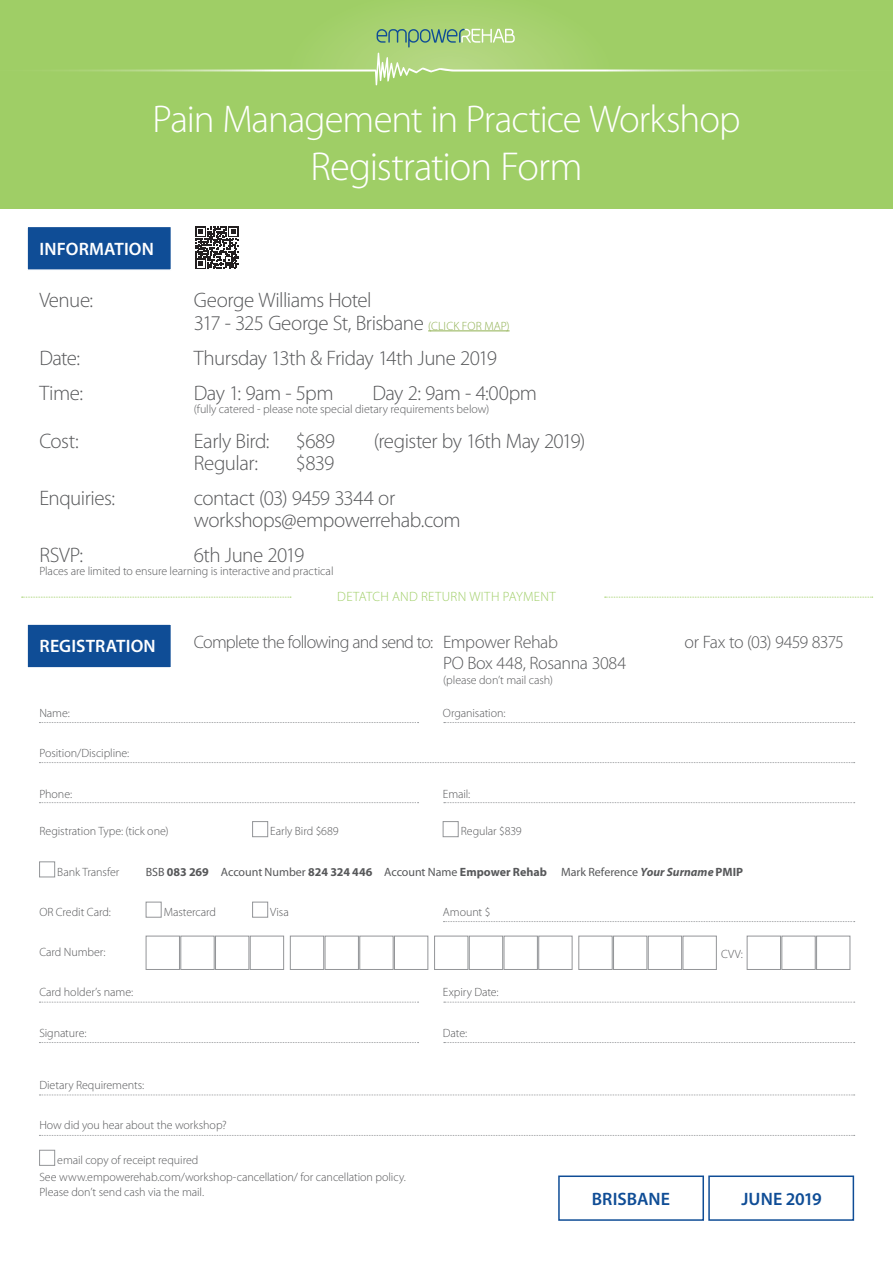
<style>
.page{position:relative;width:893px;height:1263px;background:#fff}
.page>*{position:absolute;margin:0;border:0;box-sizing:border-box;transform-origin:0 0}
.t1{font:300 40.5px "Myriad Pro";letter-spacing:-.025em;color:#fff}
.t2{font:300 38.85px "Myriad Pro";letter-spacing:-.025em;color:#fff}
.t3{font:300 21px/22.2px "Myriad Pro";letter-spacing:-.025em;color:#57585a}
.t4{font:300 18px "Myriad Pro";letter-spacing:-.035em;color:#57585a}
.t5{font:600 18px "Myriad Pro";letter-spacing:.01em;color:#fff}
.t6{font:600 18px "Myriad Pro";letter-spacing:.005em;color:#0f4d96}
.t7{font:300 13.5px "Myriad Pro";letter-spacing:.02em;color:#9fce66}
.t8{font:300 12px/14.4px "Myriad Pro";letter-spacing:-.005em;color:#57585a}
.t9{font:12px "Myriad Pro";letter-spacing:-.005em;color:#57585a}
.s1{font-size:12px;color:#8fb051}
.s2{font-weight:700}
.s3{font-weight:700;font-style:italic}
</style>
<div class="page">
<div style="left:0;top:49px;width:893px;height:159px;background:#9fce66"></div>
<svg style="left:0;top:0;width:893px;height:29px;background:#a0ce67"></svg>
<svg style="left:0;top:29px;width:893px;height:57px"></svg>
<hr style="left:428px;top:331px;width:82px;height:1px;background:#8fb051">
<div style="left:26px;top:226px;width:146px;height:45px;background:#0f4d96;border:2px solid #fff"></div>
<div style="left:558px;top:1175px;width:146px;height:46px;background:#fff;border:2px solid #0f4d96"></div>
<div style="left:708px;top:1175px;width:146px;height:46px;background:#fff;border:2px solid #0f4d96"></div>
<svg style="left:605px;top:597px;width:268px;height:1px"></svg>
<svg style="left:22px;top:597px;width:269px;height:1px"></svg>
<svg style="left:196px;top:226px;width:42px;height:43px"></svg>
<div style="left:26px;top:623px;width:146px;height:46px;background:#0f4d96;border:2px solid #fff"></div>
<div style="left:252px;top:821px;width:16px;height:16px;border:1px solid #939598"></div>
<div style="left:443px;top:821px;width:15px;height:16px;border:1px solid #939598"></div>
<div style="left:39px;top:862px;width:16px;height:15px;border:1px solid #939598"></div>
<div style="left:146px;top:902px;width:15px;height:15px;border:1px solid #939598"></div>
<div style="left:252px;top:902px;width:16px;height:15px;border:1px solid #939598"></div>
<div style="left:146px;top:936px;width:34px;height:34px;border:1px solid #939598"></div>
<div style="left:181px;top:936px;width:33px;height:34px;border:1px solid #939598"></div>
<div style="left:215px;top:936px;width:34px;height:34px;border:1px solid #939598"></div>
<div style="left:250px;top:936px;width:34px;height:34px;border:1px solid #939598"></div>
<div style="left:290px;top:936px;width:34px;height:34px;border:1px solid #939598"></div>
<div style="left:325px;top:936px;width:34px;height:34px;border:1px solid #939598"></div>
<div style="left:360px;top:936px;width:33px;height:34px;border:1px solid #939598"></div>
<div style="left:394px;top:936px;width:34px;height:34px;border:1px solid #939598"></div>
<div style="left:434px;top:936px;width:34px;height:34px;border:1px solid #939598"></div>
<div style="left:469px;top:936px;width:34px;height:34px;border:1px solid #939598"></div>
<div style="left:504px;top:936px;width:34px;height:34px;border:1px solid #939598"></div>
<div style="left:538px;top:936px;width:34px;height:34px;border:1px solid #939598"></div>
<div style="left:579px;top:936px;width:33px;height:34px;border:1px solid #939598"></div>
<div style="left:613px;top:936px;width:34px;height:34px;border:1px solid #939598"></div>
<div style="left:648px;top:936px;width:34px;height:34px;border:1px solid #939598"></div>
<div style="left:683px;top:936px;width:33px;height:34px;border:1px solid #939598"></div>
<div style="left:747px;top:936px;width:34px;height:34px;border:1px solid #939598"></div>
<div style="left:782px;top:936px;width:33px;height:34px;border:1px solid #939598"></div>
<div style="left:816px;top:936px;width:34px;height:34px;border:1px solid #939598"></div>
<div style="left:39px;top:1150px;width:16px;height:15px;border:1px solid #939598"></div>
<svg style="left:39px;top:1135px;width:816px;height:1px"></svg>
<svg style="left:443px;top:921px;width:412px;height:1px"></svg>
<svg style="left:39px;top:722px;width:380px;height:1px"></svg>
<svg style="left:444px;top:722px;width:411px;height:1px"></svg>
<svg style="left:39px;top:802px;width:380px;height:1px"></svg>
<svg style="left:444px;top:802px;width:411px;height:1px"></svg>
<svg style="left:39px;top:762px;width:816px;height:1px"></svg>
<svg style="left:39px;top:1002px;width:380px;height:1px"></svg>
<svg style="left:444px;top:1002px;width:411px;height:1px"></svg>
<svg style="left:39px;top:1042px;width:380px;height:1px"></svg>
<svg style="left:444px;top:1042px;width:411px;height:1px"></svg>
<svg style="left:39px;top:1094px;width:816px;height:1px"></svg>
<p class="t2" style="left:152px;top:96px;width:590px">Pain Management in Practice Workshop</p>
<p class="t1" style="left:310px;top:142px;width:274px">Registration Form</p>
<p class="t5" style="left:40px;top:237px;width:116px">INFORMATION</p>
<p class="t3" style="left:39px;top:289px;width:55px">Venue:</p>
<p class="t3" style="left:194px;top:289px;width:317px">George Williams Hotel<br>317 - 325 George St, Brisbane <span class="s1">(CLICK FOR MAP)</span></p>
<p class="t3" style="left:39px;top:346px;width:42px">Date:</p>
<p class="t3" style="left:194px;top:346px;width:305px">Thursday 13th &amp; Friday 14th June 2019</p>
<p class="t3" style="left:39px;top:381px;width:45px">Time:</p>
<p class="t3" style="left:194px;top:381px;width:141px">Day 1: 9am - 5pm</p>
<p class="t3" style="left:372px;top:381px;width:166px">Day 2: 9am - 4:00pm</p>
<p class="t8" style="left:194px;top:401px;width:297px">(fully catered - please note special dietary requirements below)</p>
<p class="t3" style="left:39px;top:429px;width:41px">Cost:</p>
<p class="t3" style="left:194px;top:429px;width:77px">Early Bird:</p>
<p class="t3" style="left:296px;top:429px;width:41px">$689</p>
<p class="t3" style="left:374px;top:429px;width:213px">(register by 16th May 2019)</p>
<p class="t3" style="left:194px;top:452px;width:66px">Regular:</p>
<p class="t3" style="left:296px;top:452px;width:40px">$839</p>
<p class="t3" style="left:39px;top:487px;width:77px">Enquiries:</p>
<p class="t3" style="left:194px;top:487px;width:268px">contact (03) 9459 3344 or workshops@empowerrehab.com</p>
<p class="t3" style="left:39px;top:544px;width:45px">RSVP:</p>
<p class="t3" style="left:194px;top:544px;width:112px">6th June 2019</p>
<p class="t8" style="left:39px;top:564px;width:296px">Places are limited to ensure learning is interactive and practical</p>
<p class="t5" style="left:40px;top:635px;width:118px">REGISTRATION</p>
<p class="t7" style="left:337px;top:589px;width:220px">DETATCH AND RETURN WITH PAYMENT</p>
<p class="t4" style="left:194px;top:631px;width:241px">Complete the following and send to:</p>
<p class="t4" style="left:443px;top:631px;width:116px">Empower Rehab</p>
<p class="t4" style="left:685px;top:631px;width:161px">or Fax to (03) 9459 8375</p>
<p class="t4" style="left:443px;top:652px;width:185px">PO Box 448, Rosanna 3084</p>
<p class="t8" style="left:443px;top:672px;width:112px">(please don’t mail cash)</p>
<p class="t8" style="left:39px;top:706px;width:32px">Name:</p>
<p class="t8" style="left:443px;top:706px;width:64px">Organisation:</p>
<p class="t8" style="left:39px;top:746px;width:92px">Position/Discipline:</p>
<p class="t8" style="left:39px;top:786px;width:34px">Phone:</p>
<p class="t8" style="left:443px;top:786px;width:29px">Email:</p>
<p class="t8" style="left:39px;top:824px;width:131px">Registration Type: (tick one)</p>
<p class="t8" style="left:270px;top:824px;width:70px">Early Bird $689</p>
<p class="t8" style="left:461px;top:824px;width:63px">Regular $839</p>
<p class="t8" style="left:57px;top:864px;width:64px">Bank Transfer</p>
<p class="t9" style="left:146px;top:864px;width:599px">BSB <span class="s2">083 269</span> Account Number <span class="s2">824 324 446</span> Account Name <span class="s2">Empower Rehab</span> Mark Reference <span class="s3">Your Surname</span> <span class="s2">PMIP</span></p>
<p class="t8" style="left:39px;top:904px;width:73px">OR Credit Card:</p>
<p class="t8" style="left:164px;top:904px;width:54px">Mastercard</p>
<p class="t8" style="left:270px;top:904px;width:20px">Visa</p>
<p class="t8" style="left:443px;top:904px;width:49px">Amount $</p>
<p class="t8" style="left:39px;top:945px;width:68px">Card Number:</p>
<p class="t8" style="left:721px;top:946px;width:23px">CVV:</p>
<p class="t8" style="left:39px;top:985px;width:95px">Card holder’s name:</p>
<p class="t8" style="left:443px;top:985px;width:57px">Expiry Date:</p>
<p class="t8" style="left:39px;top:1025px;width:49px">Signature:</p>
<p class="t8" style="left:443px;top:1025px;width:26px">Date:</p>
<p class="t8" style="left:39px;top:1077px;width:106px">Dietary Requirements:</p>
<p class="t8" style="left:39px;top:1118px;width:189px">How did you hear about the workshop?</p>
<p class="t8" style="left:57px;top:1153px;width:143px">email copy of receipt required</p>
<p class="t8" style="left:39px;top:1170px;width:368px">See www.empowerehab.com/workshop-cancellation/ for cancellation policy.<br>Please don’t send cash via the mail.</p>
<p class="t6" style="left:592px;top:1187px;width:80px">BRISBANE</p>
<p class="t6" style="left:741px;top:1187px;width:82px">JUNE 2019</p>
</div>
